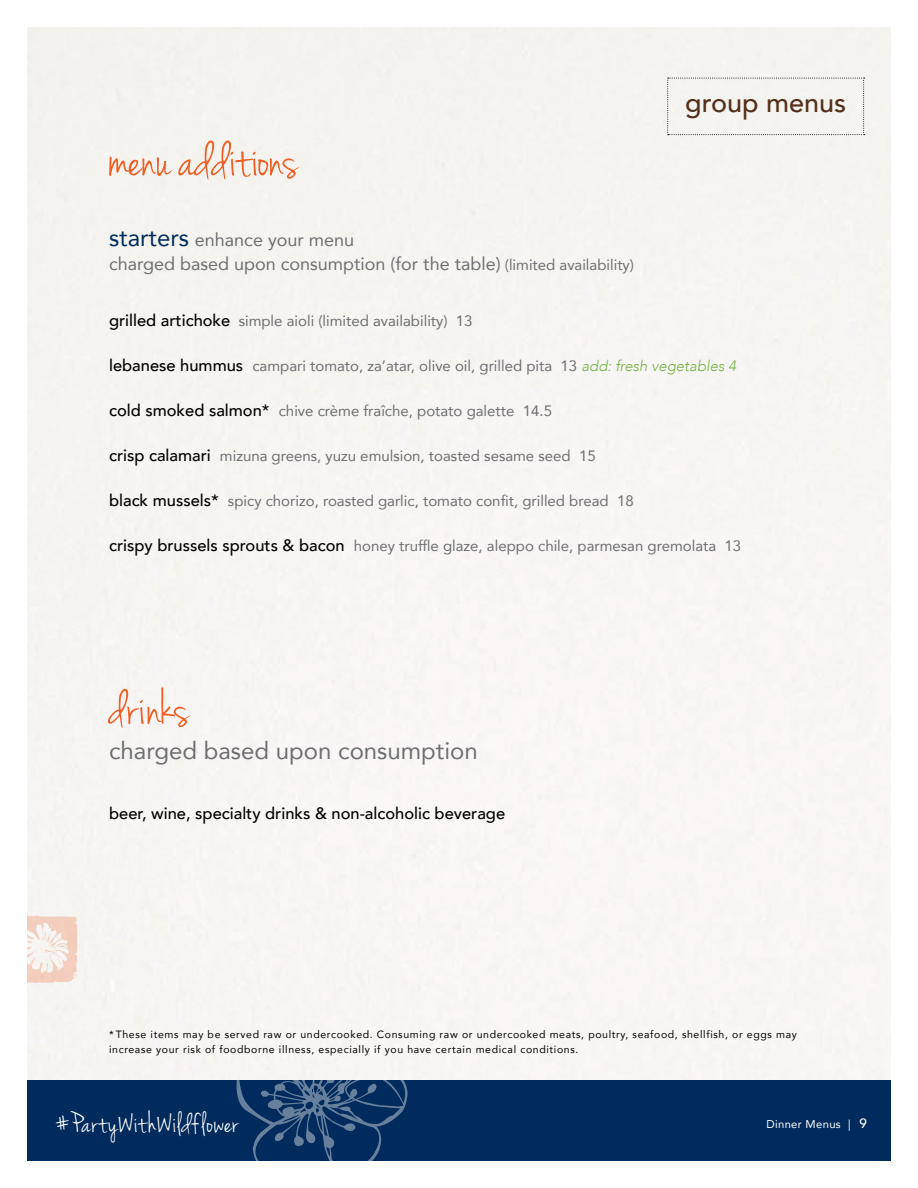
<style>
.page{position:relative;width:918px;height:1188px;background:#fff}
.page>*{position:absolute;margin:0;border:0;box-sizing:border-box;transform-origin:0 0}
.t1{font:54px "Jenna Sue";color:#f15d22}
.t2{font:30px "Jenna Sue";letter-spacing:.03em;color:#fff}
.t3{font:500 27px "Avenir";color:#54301a}
.t4{font:24px "Avenir";color:#6d6e71}
.t5{font:18px/24px "Avenir";color:#6d6e71}
.t6{font:500 16.5px "Avenir";color:#000}
.t7{font:15px "Avenir";color:#6d6e71}
.t8{font:11.25px "Avenir";letter-spacing:.03em;color:#fff}
.t9{font:10.5px/15px "Avenir";letter-spacing:.06em;color:#000}
.s1{font-size:24px;color:#002b5c}
.s2{font-size:15px}
.s3{font-weight:500;font-size:16.5px;color:#000}
.s4{font-weight:300;font-style:italic;color:#76b043}
.s5{font-weight:500;font-size:13.5px}
</style>
<div class="page">
<div style="left:27px;top:1080px;width:864px;height:81px;background:#002b5c"></div>
<svg style="left:236px;top:1080px;width:172px;height:81px"></svg>
<img style="left:27px;top:910px;width:59px;height:77px">
<div style="left:667px;top:78px;width:198px;height:57px;background:#f5f3ef"></div>
<h1 class="t1" style="left:109px;top:129px;width:190px">menu additions</h1>
<h3 class="t3" style="left:685px;top:80px;width:163px">group menus</h3>
<p class="t5" style="left:109px;top:227px;width:526px"><span class="s1">starters</span> enhance your menu<br>charged based upon consumption (for the table) <span class="s2">(limited availability)</span></p>
<p class="t7" style="left:109px;top:309px;width:365px"><span class="s3">grilled artichoke</span> simple aioli (limited availability) 13</p>
<p class="t7" style="left:109px;top:354px;width:629px"><span class="s3">lebanese hummus</span> campari tomato, za’atar, olive oil, grilled pita 13 <span class="s4">add: fresh vegetables 4</span></p>
<p class="t7" style="left:109px;top:399px;width:444px"><span class="s3">cold smoked salmon*</span> chive crème fraîche, potato galette 14.5</p>
<p class="t7" style="left:109px;top:444px;width:488px"><span class="s3">crisp calamari</span> mizuna greens, yuzu emulsion, toasted sesame seed 15</p>
<p class="t7" style="left:109px;top:489px;width:526px"><span class="s3">black mussels*</span> spicy chorizo, roasted garlic, tomato confit, grilled bread 18</p>
<p class="t7" style="left:109px;top:534px;width:634px"><span class="s3">crispy brussels sprouts &amp; bacon</span> honey truffle glaze, aleppo chile, parmesan gremolata 13</p>
<h1 class="t1" style="left:109px;top:677px;width:82px">drinks</h1>
<h3 class="t4" style="left:109px;top:732px;width:370px">charged based upon consumption</h3>
<p class="t6" style="left:109px;top:799px;width:398px">beer, wine, specialty drinks &amp; non-alcoholic beverage</p>
<p class="t9" style="left:109px;top:1027px;width:689px">* These items may be served raw or undercooked. Consuming raw or undercooked meats, poultry, seafood, shellfish, or eggs may increase your risk of foodborne illness, especially if you have certain medical conditions.</p>
<h2 class="t2" style="left:54px;top:1106px;width:186px">#PartyWithWildflower</h2>
<p class="t8" style="left:766px;top:1115px;width:102px">Dinner Menus | <span class="s5">9</span></p>
</div>
